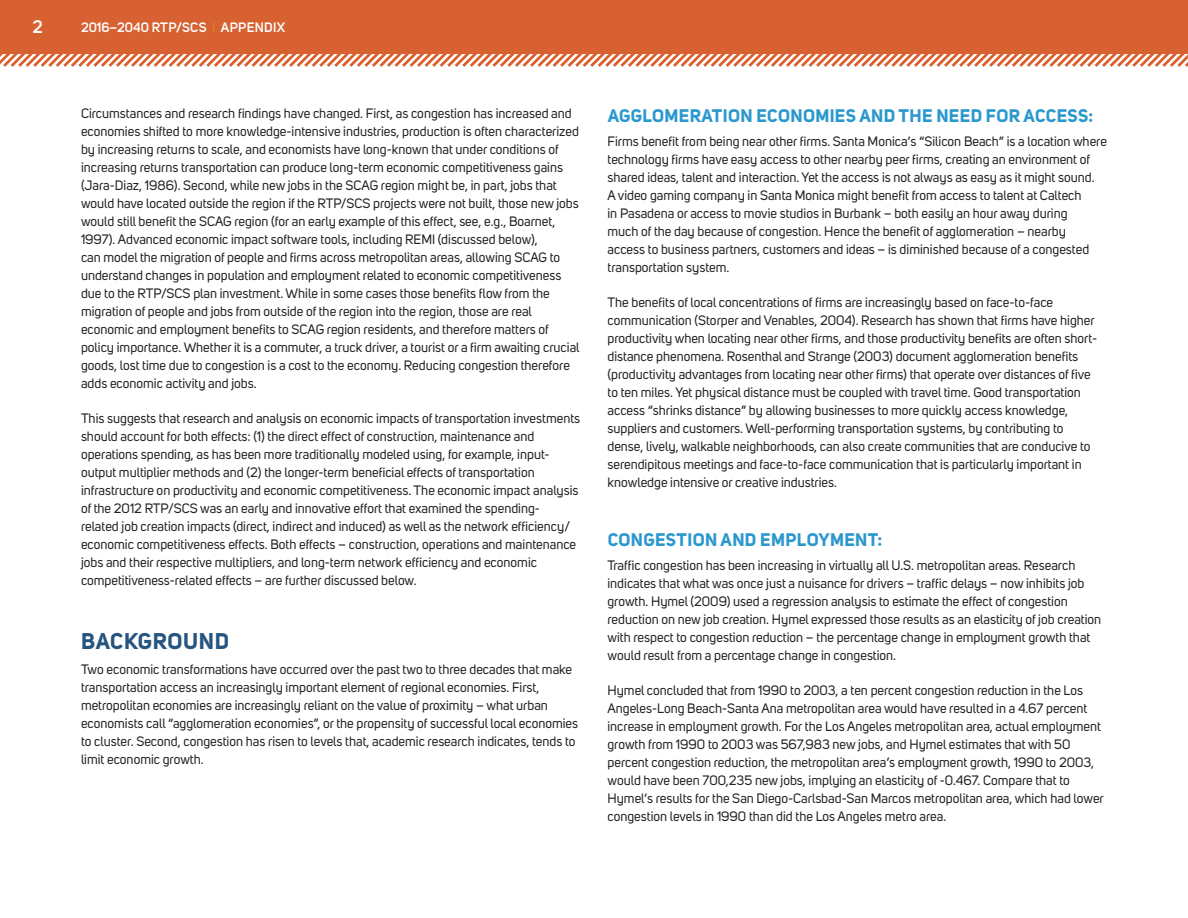
<style>
.page{position:relative;width:1188px;height:918px;background:#fff}
.page>*{position:absolute;margin:0;border:0;box-sizing:border-box;transform-origin:0 0}
.Heading_1{font:700 22.5px "Uni Sans";letter-spacing:.03em;color:#26557f}
.Heading_2{font:700 18px "Uni Sans";letter-spacing:.02em;color:#2b98cd}
.Pg_num_Even{font:600 18px "Uni Sans";color:#fff}
.t1{font:13.5px/18px "Uni Sans";color:#231f20}
.t2{font:600 13.5px "Uni Sans";letter-spacing:.02em;color:#fff}
.s1{color:#e67d25}
</style>
<div class="page">
<div style="left:0;top:0;width:1188px;height:54px;background:#d76131"></div>
<svg style="left:0;top:54px;width:1188px;height:13px"></svg>
<p class="Pg_num_Even" style="left:32px;top:13px;width:12px">2</p>
<p class="t2" style="left:81px;top:17px;width:206px">2016–2040 RTP/SCS <span class="s1">I</span> APPENDIX</p>
<p class="t1" style="left:81px;top:105px;width:500px">Circumstances and research findings have changed. First, as congestion has increased and economies shifted to more knowledge-intensive industries, production is often characterized by increasing returns to scale, and economists have long-known that under conditions of increasing returns transportation can produce long-term economic competitiveness gains (Jara-Diaz, 1986). Second, while new jobs in the SCAG region might be, in part, jobs that would have located outside the region if the RTP/SCS projects were not built, those new jobs would still benefit the SCAG region (for an early example of this effect, see, e.g., Boarnet, 1997). Advanced economic impact software tools, including REMI (discussed below),<br>can model the migration of people and firms across metropolitan areas, allowing SCAG to understand changes in population and employment related to economic competitiveness due to the RTP/SCS plan investment. While in some cases those benefits flow from the migration of people and jobs from outside of the region into the region, those are real economic and employment benefits to SCAG region residents, and therefore matters of policy importance. Whether it is a commuter, a truck driver, a tourist or a firm awaiting crucial goods, lost time due to congestion is a cost to the economy. Reducing congestion therefore adds economic activity and jobs.</p>
<p class="t1" style="left:81px;top:409px;width:501px">This suggests that research and analysis on economic impacts of transportation investments should account for both effects: (1) the direct effect of construction, maintenance and operations spending, as has been more traditionally modeled using, for example, input&shy;output multiplier methods and (2) the longer-term beneficial effects of transportation infrastructure on productivity and economic competitiveness. The economic impact analysis of the 2012 RTP/SCS was an early and innovative effort that examined the spending&shy;related job creation impacts (direct, indirect and induced) as well as the network efficiency/ economic competitiveness effects. Both effects – construction, operations and maintenance jobs and their respective multipliers, and long-term network efficiency and economic competitiveness-related effects – are further discussed below.</p>
<p class="Heading_1" style="left:81px;top:627px;width:150px">BACKGROUND</p>
<p class="t1" style="left:81px;top:660px;width:499px">Two economic transformations have occurred over the past two to three decades that make transportation access an increasingly important element of regional economies. First, metropolitan economies are increasingly reliant on the value of proximity – what urban economists call “agglomeration economies”, or the propensity of successful local economies to cluster. Second, congestion has risen to levels that, academic research indicates, tends to limit economic growth.</p>
<p class="Heading_2" style="left:608px;top:104px;width:487px">AGGLOMERATION ECONOMIES AND THE NEED FOR ACCESS:</p>
<p class="t1" style="left:608px;top:133px;width:501px">Firms benefit from being near other firms. Santa Monica’s “Silicon Beach” is a location where technology firms have easy access to other nearby peer firms, creating an environment of shared ideas, talent and interaction. Yet the access is not always as easy as it might sound.<br>A video gaming company in Santa Monica might benefit from access to talent at Caltech<br>in Pasadena or access to movie studios in Burbank – both easily an hour away during<br>much of the day because of congestion. Hence the benefit of agglomeration – nearby access to business partners, customers and ideas – is diminished because of a congested transportation system.</p>
<p class="t1" style="left:608px;top:294px;width:491px">The benefits of local concentrations of firms are increasingly based on face-to-face communication (Storper and Venables, 2004). Research has shown that firms have higher productivity when locating near other firms, and those productivity benefits are often short&shy;distance phenomena. Rosenthal and Strange (2003) document agglomeration benefits (productivity advantages from locating near other firms) that operate over distances of five to ten miles. Yet physical distance must be coupled with travel time. Good transportation access “shrinks distance” by allowing businesses to more quickly access knowledge, suppliers and customers. Well-performing transportation systems, by contributing to dense, lively, walkable neighborhoods, can also create communities that are conducive to serendipitous meetings and face-to-face communication that is particularly important in knowledge intensive or creative industries.</p>
<p class="Heading_2" style="left:608px;top:528px;width:276px">CONGESTION AND EMPLOYMENT:</p>
<p class="t1" style="left:608px;top:557px;width:495px">Traffic congestion has been increasing in virtually all U.S. metropolitan areas. Research indicates that what was once just a nuisance for drivers – traffic delays – now inhibits job growth. Hymel (2009) used a regression analysis to estimate the effect of congestion reduction on new job creation. Hymel expressed those results as an elasticity of job creation with respect to congestion reduction – the percentage change in employment growth that would result from a percentage change in congestion.</p>
<p class="t1" style="left:608px;top:682px;width:498px">Hymel concluded that from 1990 to 2003, a ten percent congestion reduction in the Los Angeles-Long Beach-Santa Ana metropolitan area would have resulted in a 4.67 percent increase in employment growth. For the Los Angeles metropolitan area, actual employment growth from 1990 to 2003 was 567,983 new jobs, and Hymel estimates that with 50 percent congestion reduction, the metropolitan area’s employment growth, 1990 to 2003, would have been 700,235 new jobs, implying an elasticity of -0.467. Compare that to Hymel’s results for the San Diego-Carlsbad-San Marcos metropolitan area, which had lower congestion levels in 1990 than did the Los Angeles metro area.</p>
</div>
